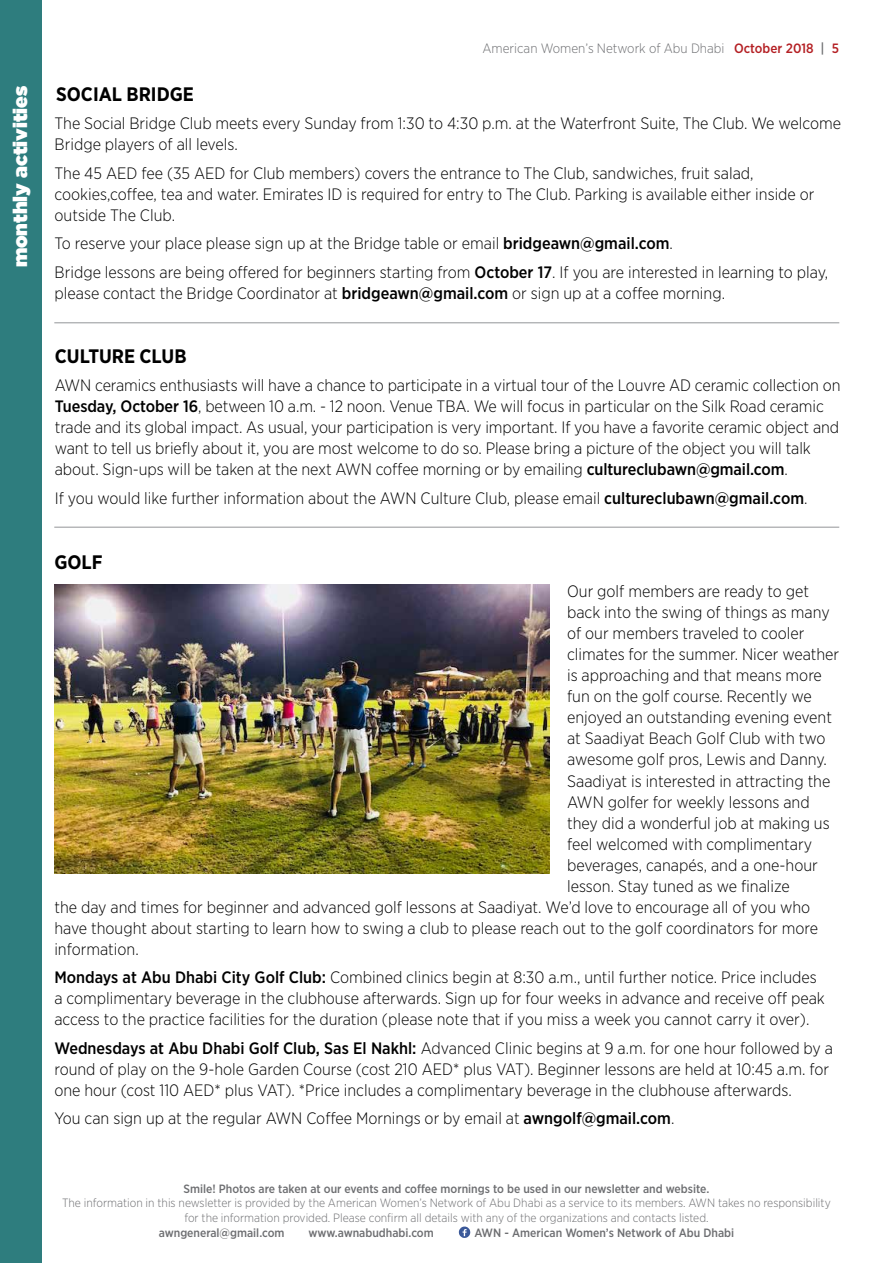
<style>
.page{position:relative;width:893px;height:1263px;background:#fff}
.page>*{position:absolute;margin:0;border:0;box-sizing:border-box;transform-origin:0 0}
.t1{font:700 19.5px "Gotham Narrow";color:#000}
.t2{font:19.5px "Gotham Ultra";color:#fff}
.t3{font:300 16.5px/21px "Gotham Narrow";color:#000}
.t4{font:300 13.5px "Gotham Narrow";color:#6d6e71}
.t5{font:300 12px/14.4px "Gotham Narrow";color:#6d6e71;text-align:center}
.t6{font:500 12px "Gotham Narrow";color:#6d6e71}
.s1{font-weight:500;color:#b42024}
.s2{font-weight:500}
</style>
<div class="page">
<svg style="left:459px;top:1226px;width:11px;height:12px"></svg>
<hr style="left:54px;top:527px;width:785px;height:1px;background:#939598">
<div style="left:0;top:0;width:41px;height:1263px;background:#2e7d7e"></div>
<img style="left:55px;top:584px;width:494px;height:290px">
<hr style="left:54px;top:322px;width:785px;height:1px;background:#939598">
<p class="t2" style="left:9px;top:267px;width:183px;rotate:-90deg">monthly activities</p>
<p class="t1" style="left:56px;top:82px;width:139px">SOCIAL BRIDGE</p>
<p class="t4" style="left:482px;top:40px;width:358px">American Women’s Network of Abu Dhabi <span class="s1">October 2018</span> <span class="s2">|</span> <span class="s1">5</span></p>
<p class="t3" style="left:55px;top:112px;width:788px">The Social Bridge Club meets every Sunday from 1:30 to 4:30 p.m. at the Waterfront Suite, The Club. We welcome<br>Bridge players of all levels.</p>
<p class="t3" style="left:55px;top:162px;width:761px">The 45 AED fee (35 AED for Club members) covers the entrance to The Club, sandwiches, fruit salad, cookies,coffee, tea and water. Emirates ID is required for entry to The Club. Parking is available either inside or outside The Club.</p>
<p class="t3" style="left:55px;top:229px;width:775px;line-height:28.5px">To reserve your place please sign up at the Bridge table or email <span class="s2">bridgeawn@gmail.com</span>.<br>Bridge lessons are being offered for beginners starting from <span class="s2">October 17</span>. If you are interested in learning to play,</p>
<p class="t3" style="left:55px;top:282px;width:672px">please contact the Bridge Coordinator at <span class="s2">bridgeawn@gmail.com</span> or sign up at a coffee morning.</p>
<p class="t1" style="left:55px;top:343px;width:133px">CULTURE CLUB</p>
<p class="t3" style="left:55px;top:375px;width:787px">AWN ceramics enthusiasts will have a chance to participate in a virtual tour of the Louvre AD ceramic collection on <span class="s2">Tuesday, October 16</span>, between 10 a.m. - 12 noon. Venue TBA. We will focus in particular on the Silk Road ceramic trade and its global impact. As usual, your participation is very important. If you have a favorite ceramic object and want to tell us briefly about it, you are most welcome to do so. Please bring a picture of the object you will talk about. Sign-ups will be taken at the next AWN coffee morning or by emailing <span class="s2">cultureclubawn@gmail.com</span>.</p>
<p class="t3" style="left:55px;top:487px;width:754px">If you would like further information about the AWN Culture Club, please email <span class="s2">cultureclubawn@gmail.com</span>.</p>
<p class="t1" style="left:54px;top:549px;width:50px">GOLF</p>
<p class="t3" style="left:567px;top:581px;width:244px">Our golf members are ready to get</p>
<p class="t3" style="left:567px;top:602px;width:264px">back into the swing of things as many</p>
<p class="t3" style="left:567px;top:623px;width:239px">of our members traveled to cooler</p>
<p class="t3" style="left:567px;top:644px;width:274px">climates for the summer. Nicer weather</p>
<p class="t3" style="left:567px;top:665px;width:256px">is approaching and that means more</p>
<p class="t3" style="left:567px;top:686px;width:246px">fun on the golf course. Recently we</p>
<p class="t3" style="left:567px;top:707px;width:266px">enjoyed an outstanding evening event</p>
<p class="t3" style="left:567px;top:728px;width:260px">at Saadiyat Beach Golf Club with two</p>
<p class="t3" style="left:567px;top:749px;width:261px">awesome golf pros, Lewis and Danny.</p>
<p class="t3" style="left:567px;top:770px;width:265px">Saadiyat is interested in attracting the</p>
<p class="t3" style="left:567px;top:791px;width:244px">AWN golfer for weekly lessons and</p>
<p class="t3" style="left:567px;top:812px;width:264px">they did a wonderful job at making us</p>
<p class="t3" style="left:567px;top:833px;width:247px">feel welcomed with complimentary</p>
<p class="t3" style="left:567px;top:854px;width:252px">beverages, canapés, and a one-hour</p>
<p class="t3" style="left:567px;top:875px;width:224px">lesson. Stay tuned as we finalize</p>
<p class="t3" style="left:54px;top:896px;width:757px">the day and times for beginner and advanced golf lessons at Saadiyat. We’d love to encourage all of you who</p>
<p class="t3" style="left:54px;top:917px;width:765px">have thought about starting to learn how to swing a club to please reach out to the golf coordinators for more</p>
<p class="t3" style="left:54px;top:938px;width:86px">information.</p>
<p class="t3" style="left:54px;top:966px;width:772px"><span class="s2">Mondays at Abu Dhabi City Golf Club:</span> Combined clinics begin at 8:30 a.m., until further notice. Price includes a complimentary beverage in the clubhouse afterwards. Sign up for four weeks in advance and receive off peak access to the practice facilities for the duration (please note that if you miss a week you cannot carry it over).</p>
<p class="t3" style="left:54px;top:1037px;width:780px"><span class="s2">Wednesdays at Abu Dhabi Golf Club, Sas El Nakhl:</span> Advanced Clinic begins at 9 a.m. for one hour followed by a round of play on the 9-hole Garden Course (cost 210 AED* plus VAT). Beginner lessons are held at 10:45 a.m. for one hour (cost 110 AED* plus VAT). *Price includes a complimentary beverage in the clubhouse afterwards.</p>
<p class="t3" style="left:54px;top:1107px;width:622px">You can sign up at the regular AWN Coffee Mornings or by email at <span class="s2">awngolf@gmail.com</span>.</p>
<p class="t6" style="left:184px;top:1181px;width:527px">Smile! Photos are taken at our events and coffee mornings to be used in our newsletter and website.</p>
<p class="t5" style="left:62px;top:1195px;width:770px">The information in this newsletter is provided by the American Women’s Network of Abu Dhabi as a service to its members. AWN takes no responsibility for the information provided. Please confirm all details with any of the organizations and contacts listed.</p>
<p class="t6" style="left:159px;top:1226px;width:127px">awngeneral@gmail.com</p>
<p class="t6" style="left:309px;top:1226px;width:127px">www.awnabudhabi.com</p>
<p class="t6" style="left:474px;top:1226px;width:261px">AWN - American Women’s Network of Abu Dhabi</p>
</div>
